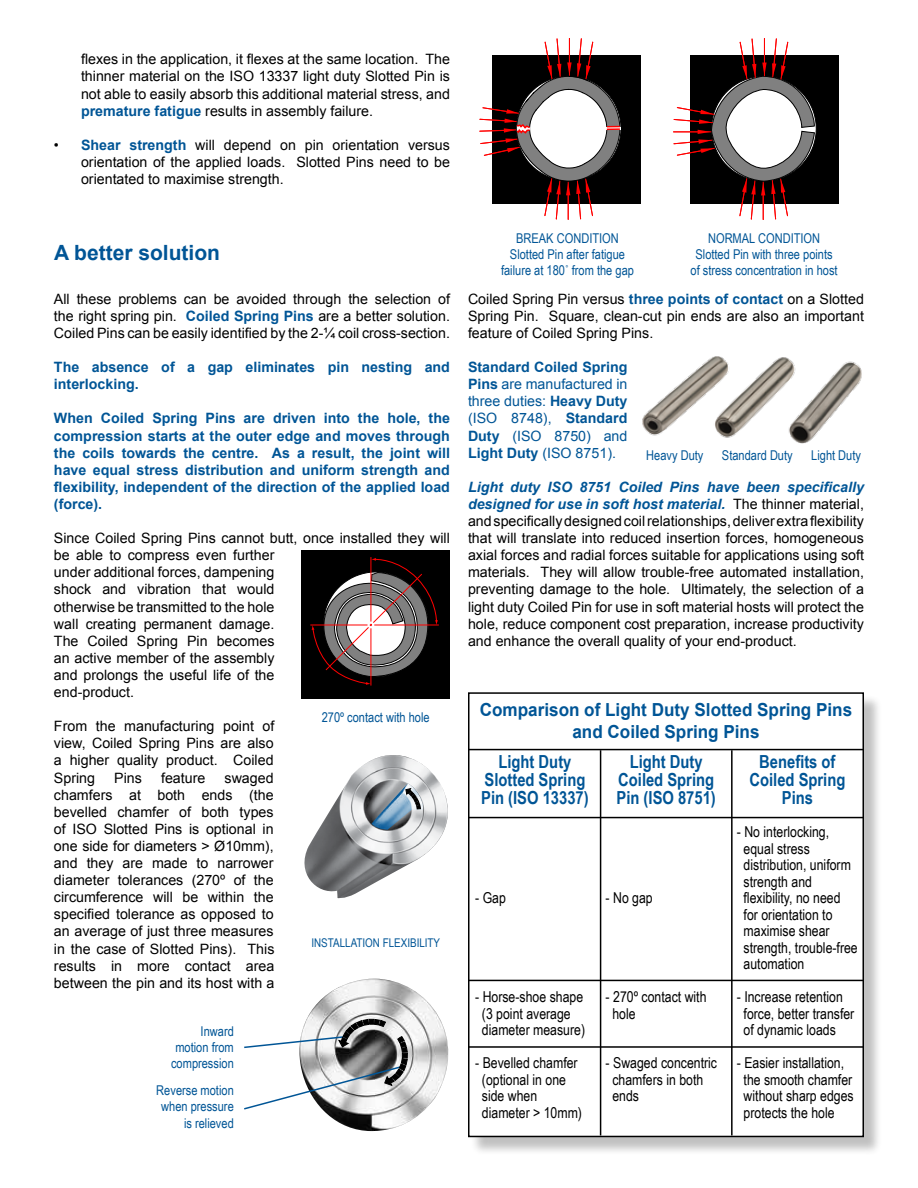
<style>
.page{position:relative;width:918px;height:1188px;background:#fff}
.page>*{position:absolute;margin:0;border:0;box-sizing:border-box;transform-origin:0 0}
.t1{font:700 21px "Arial";color:#005596}
.t2{font:700 18px/18px "Arial Narrow";color:#005596;text-align:center}
.t3{font:700 18px/21.6px "Arial";color:#005596;text-align:center;scale:.95 1}
.t4{font:15px/16.5px "Arial Narrow";color:#000}
.t5{font:14.25px/17.1px "Arial";color:#000;text-align:justify}
.t6{font:700 14.25px/17.1px "Arial";color:#005596}
.t7{font:14.25px/17.1px "Arial";color:#005596;text-align:justify}
.t8{font:13.5px/16.2px "Arial Narrow";color:#005596;text-align:right}
.t9{font:12px "Arial Narrow";color:#005596}
.s1{font-weight:700;color:#005596}
.s2{font-weight:700}
.s3{font-weight:700;font-style:italic;color:#005596}
</style>
<div class="page">
<img style="left:304px;top:755px;width:144px;height:144px">
<img style="left:372px;top:783px;width:51px;height:47px">
<svg style="left:406px;top:789px;width:15px;height:20px"></svg>
<div style="left:302px;top:550px;width:148px;height:149px;background:#000"></div>
<svg style="left:310px;top:557px;width:129px;height:129px"></svg>
<img style="left:306px;top:979px;width:143px;height:152px">
<svg style="left:244px;top:1019px;width:163px;height:92px"></svg>
<div style="left:470px;top:695px;width:413px;height:461px;background:#000;opacity:.25"></div>
<div style="left:469px;top:693px;width:394px;height:443px;background:#fff"></div>
<div style="left:468px;top:692px;width:396px;height:445px;border:2px solid #000"></div>
<hr style="left:468px;top:749px;width:396px;height:1px;background:#000">
<hr style="left:468px;top:817px;width:396px;height:1px;background:#000">
<hr style="left:468px;top:980px;width:396px;height:1px;background:#000">
<hr style="left:468px;top:1046px;width:396px;height:2px;background:#000">
<hr style="left:600px;top:750px;width:1px;height:385px;background:#000">
<hr style="left:731px;top:750px;width:2px;height:385px;background:#000">
<div style="left:492px;top:55px;width:149px;height:148px;background:#000"></div>
<svg style="left:480px;top:38px;width:142px;height:182px"></svg>
<div style="left:690px;top:55px;width:149px;height:149px;background:#000"></div>
<svg style="left:673px;top:38px;width:144px;height:182px"></svg>
<img style="left:642px;top:356px;width:220px;height:87px">
<p class="t5" style="left:81px;top:51px;width:370px">flexes in the application, it flexes at the same location. The thinner material on the ISO 13337 light duty Slotted Pin is not able to easily absorb this additional material stress, and <span class="s1">premature fatigue</span> results in assembly failure.</p>
<p class="t5" style="left:81px;top:136px;width:370px;text-indent:-27px">• <span class="s1">Shear strength</span> will depend on pin orientation versus orientation of the applied loads. Slotted Pins need to be orientated to maximise strength.</p>
<h1 class="t1" style="left:54px;top:239px;width:168px">A better solution</h1>
<p class="t5" style="left:54px;top:290px;width:397px">All these problems can be avoided through the selection of the right spring pin. <span class="s1">Coiled Spring Pins</span> are a better solution.<br>Coiled Pins can be easily identified by the 2-¼ coil cross-section.</p>
<p class="t6" style="left:54px;top:359px;width:398px">The absence of a gap eliminates pin nesting and interlocking.</p>
<p class="t6" style="left:54px;top:410px;width:398px;text-align:justify">When Coiled Spring Pins are driven into the hole, the compression starts at the outer edge and moves through the coils towards the centre. As a result, the joint will have equal stress distribution and uniform strength and flexibility, independent of the direction of the applied load (force).</p>
<p class="t5" style="left:54px;top:530px;width:397px;text-align:left">Since Coiled Spring Pins cannot butt, once installed they will be able to compress even further<br>under additional forces, dampening<br>shock and vibration that would<br>otherwise be transmitted to the hole<br>wall creating permanent damage.<br>The Coiled Spring Pin becomes<br>an active member of the assembly<br>and prolongs the useful life of the<br>end-product.</p>
<p class="t5" style="left:54px;top:718px;width:222px">From the manufacturing point of view, Coiled Spring Pins are also a higher quality product. Coiled Spring</p>
<p class="t8" style="left:322px;top:709px;width:110px">270º contact with hole</p>
<p class="t5" style="left:114px;top:769px;width:29px">Pins</p>
<p class="t5" style="left:161px;top:769px;width:46px">feature</p>
<p class="t5" style="left:54px;top:769px;width:222px;text-indent:171px">swaged chamfers at both ends (the bevelled chamfer of both types of ISO Slotted Pins is optional in one side for diameters &gt; Ø10mm), and they are made to narrower diameter tolerances (270º of the circumference will be within the specified tolerance as opposed to an average of just three measures in the case of Slotted Pins). This results in more contact area between the pin and its host with a</p>
<p class="t9" style="left:311px;top:934px;width:130px">INSTALLATION FLEXIBILITY</p>
<p class="t8" style="left:171px;top:1022px;width:64px">Inward motion from compression</p>
<p class="t8" style="left:156px;top:1082px;width:79px">Reverse motion when pressure is relieved</p>
<p class="t8" style="left:501px;top:230px;width:134px;text-align:center">BREAK CONDITION<br>Slotted Pin after fatigue failure at 180˚ from the gap</p>
<p class="t8" style="left:691px;top:230px;width:149px;text-align:center">NORMAL CONDITION<br>Slotted Pin with three points of stress concentration in host</p>
<p class="t5" style="left:468px;top:290px;width:397px">Coiled Spring Pin versus <span class="s1">three points of contact</span> on a Slotted Spring Pin. Square, clean-cut pin ends are also an important feature of Coiled Spring Pins.</p>
<p class="t7" style="left:468px;top:359px;width:161px"><span class="s2">Standard Coiled Spring Pins</span> are manufactured in three duties: <span class="s2">Heavy Duty </span>(ISO 8748), <span class="s2">Standard Duty</span> (ISO 8750) and <span class="s2">Light Duty</span> (ISO 8751).</p>
<p class="t5" style="left:468px;top:478px;width:397px"><span class="s3">Light duty ISO 8751 Coiled Pins have been specifically designed for use in soft host material.</span> The thinner material, and specifically designed coil relationships, deliver extra flexibility that will translate into reduced insertion forces, homogeneous axial forces and radial forces suitable for applications using soft materials. They will allow trouble-free automated installation, preventing damage to the hole. Ultimately, the selection of a light duty Coiled Pin for use in soft material hosts will protect the hole, reduce component cost preparation, increase productivity and enhance the overall quality of your end-product.</p>
<p class="t8" style="left:646px;top:447px;width:59px">Heavy Duty</p>
<p class="t8" style="left:722px;top:447px;width:72px">Standard Duty</p>
<p class="t8" style="left:811px;top:447px;width:51px">Light Duty</p>
<p class="t3" style="left:480px;top:700px;width:394px">Comparison of Light Duty Slotted Spring Pins and Coiled Spring Pins</p>
<p class="t2" style="left:481px;top:752px;width:109px">Light Duty<br>Slotted Spring<br>Pin (ISO 13337)</p>
<p class="t2" style="left:749px;top:752px;width:97px">Benefits of<br>Coiled Spring<br>Pins</p>
<p class="t4" style="left:744px;top:823px;width:116px;text-indent:-7px">- No interlocking, equal stress distribution, uniform strength and flexibility, no need for orientation to maximise shear strength, trouble-free automation</p>
<p class="t4" style="left:744px;top:988px;width:112px;text-indent:-7px">- Increase retention force, better transfer of dynamic loads</p>
<p class="t4" style="left:744px;top:1054px;width:112px;text-indent:-7px">- Easier installation, the smooth chamfer without sharp edges protects the hole</p>
<p class="t2" style="left:617px;top:752px;width:101px">Light Duty<br>Coiled Spring<br>Pin (ISO 8751)</p>
<p class="t4" style="left:475px;top:889px;width:32px">- Gap</p>
<p class="t4" style="left:606px;top:889px;width:49px">- No gap</p>
<p class="t4" style="left:612px;top:988px;width:96px;text-indent:-7px">- 270º contact with hole</p>
<p class="t4" style="left:612px;top:1054px;width:106px;text-indent:-7px">- Swaged concentric chamfers in both ends</p>
<p class="t4" style="left:475px;top:988px;width:111px;text-align:center">- Horse-shoe shape (3 point average diameter measure)</p>
<p class="t4" style="left:482px;top:1054px;width:102px;text-indent:-7px">- Bevelled chamfer (optional in one side when diameter &gt; 10mm)</p>
</div>
